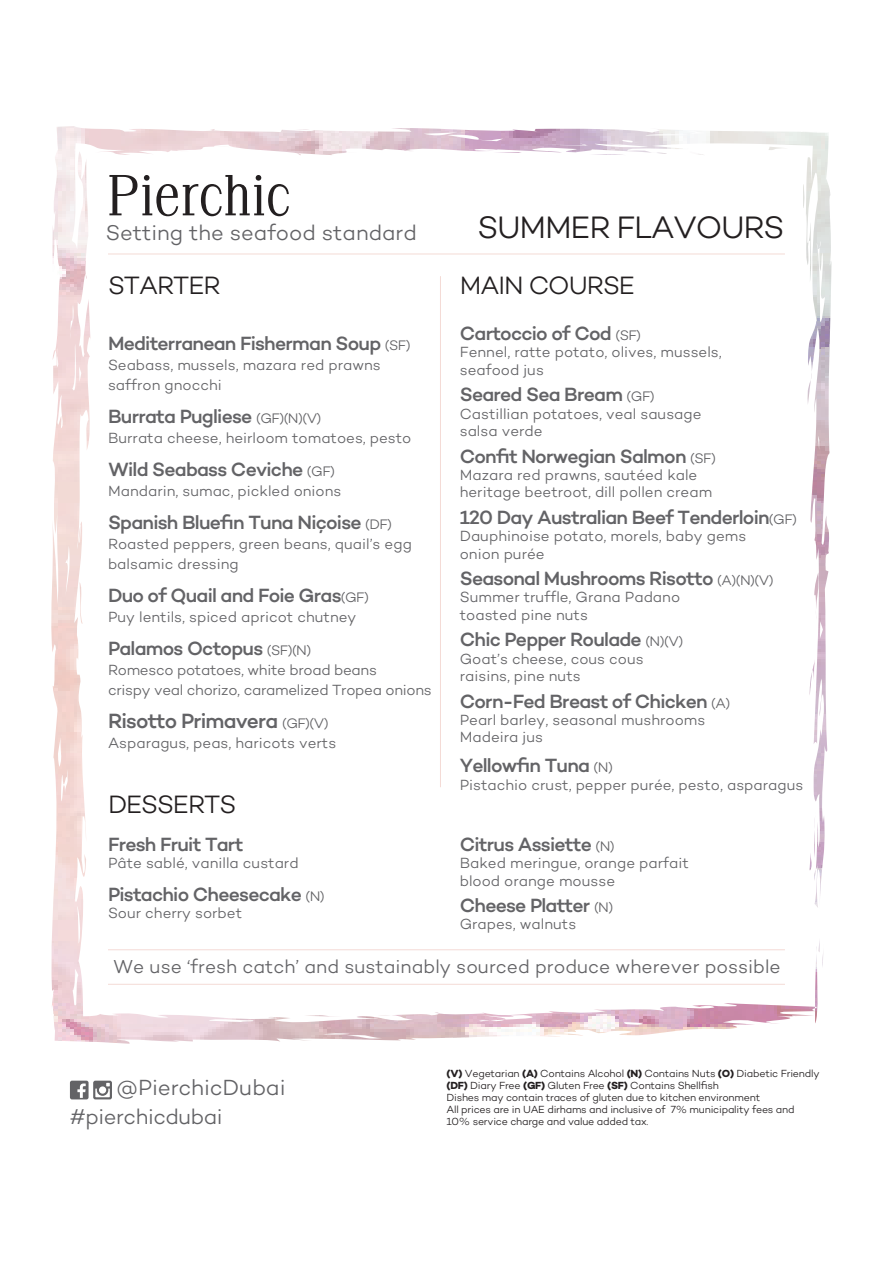
<style>
.page{position:relative;width:893px;height:1263px;background:#fff}
.page>*{position:absolute;margin:0;border:0;box-sizing:border-box;transform-origin:0 0}
.t1{font:300 31.5px "Campton";letter-spacing:-.04em;color:#231f20}
.t2{font:300 25.5px "Campton";letter-spacing:-.04em;color:#231f20}
.t3{font:300 22.35px "Campton";letter-spacing:-.005em;color:#636366}
.t4{font:300 21.75px "Campton";color:#636366}
.t5{font:300 21.75px "Campton";letter-spacing:-.02em;color:#636366}
.t6{font:500 21px "Campton";letter-spacing:-.04em;color:#636366}
.t7{font:500 19.5px "Campton";letter-spacing:-.04em;color:#636366}
.t8{font:300 19.05px "Campton";color:#636366}
.t9{font:300 15px/17.4px "Campton";color:#636366}
.t10{font:300 15px/20.4px "Campton";letter-spacing:-.02em;color:#636366}
.t11{font:300 10.5px/12px "Campton";letter-spacing:-.02em;color:#231f20}
.s1{font-weight:300;font-size:14.1px}
.s2{font-weight:700}
</style>
<div class="page">
<img style="left:51px;top:127px;width:771px;height:917px">
<svg style="left:109px;top:175px;width:180px;height:41px"></svg>
<hr style="left:108px;top:254px;width:677px;height:1px;background:#f4dbd6">
<hr style="left:440px;top:276px;width:1px;height:511px;background:#f4dbd6">
<svg style="left:70px;top:1081px;width:42px;height:18px"></svg>
<hr style="left:108px;top:949px;width:677px;height:1px;background:#f4dbd6">
<hr style="left:108px;top:984px;width:677px;height:1px;background:#f4dbd6">
<h3 class="t4" style="left:106px;top:219px;width:313px">Setting the seafood standard</h3>
<h1 class="t1" style="left:478px;top:208px;width:308px">SUMMER FLAVOURS</h1>
<h2 class="t2" style="left:108px;top:270px;width:114px">STARTER</h2>
<h3 class="t7" style="left:108px;top:331px;width:304px">Mediterranean Fisherman Soup <span class="s1">(SF)</span></h3>
<p class="t9" style="left:108px;top:354px;width:274px;line-height:20.4px">Seabass, mussels, mazara red prawns saffron gnocchi</p>
<h3 class="t7" style="left:108px;top:404px;width:215px">Burrata Pugliese <span class="s1">(GF)(N)(V)</span></h3>
<p class="t9" style="left:108px;top:429px;width:305px">Burrata cheese, heirloom tomatoes, pesto</p>
<h3 class="t7" style="left:108px;top:457px;width:228px">Wild Seabass Ceviche <span class="s1">(GF)</span></h3>
<p class="t9" style="left:108px;top:482px;width:235px">Mandarin, sumac, pickled onions</p>
<h3 class="t7" style="left:108px;top:510px;width:286px">Spanish Bluefin Tuna Niçoise <span class="s1">(DF)</span></h3>
<p class="t9" style="left:108px;top:533px;width:305px;line-height:20.4px">Roasted peppers, green beans, quail’s egg balsamic dressing</p>
<h3 class="t7" style="left:108px;top:583px;width:262px">Duo of Quail and Foie Gras<span class="s1">(GF)</span></h3>
<p class="t9" style="left:108px;top:608px;width:250px">Puy lentils, spiced apricot chutney</p>
<h3 class="t7" style="left:108px;top:636px;width:205px">Palamos Octopus <span class="s1">(SF)(N)</span></h3>
<p class="t10" style="left:108px;top:659px;width:325px">Romesco potatoes, white broad beans<br>crispy veal chorizo, caramelized Tropea onions</p>
<h3 class="t6" style="left:108px;top:707px;width:222px">Risotto Primavera <span class="s1">(GF)(V)</span></h3>
<p class="t9" style="left:108px;top:734px;width:230px">Asparagus, peas, haricots verts</p>
<h2 class="t2" style="left:108px;top:788px;width:130px">DESSERTS</h2>
<h3 class="t7" style="left:108px;top:832px;width:137px">Fresh Fruit Tart</h3>
<p class="t9" style="left:108px;top:854px;width:192px">Pâte sablé, vanilla custard</p>
<h3 class="t7" style="left:108px;top:881px;width:218px">Pistachio Cheesecake <span class="s1">(N)</span></h3>
<p class="t9" style="left:108px;top:904px;width:136px">Sour cherry sorbet</p>
<h2 class="t2" style="left:460px;top:270px;width:177px">MAIN COURSE</h2>
<h3 class="t7" style="left:460px;top:321px;width:183px">Cartoccio of Cod <span class="s1">(SF)</span></h3>
<p class="t9" style="left:460px;top:343px;width:263px">Fennel, ratte potato, olives, mussels, seafood jus</p>
<h3 class="t7" style="left:460px;top:382px;width:196px">Seared Sea Bream <span class="s1">(GF)</span></h3>
<p class="t9" style="left:460px;top:405px;width:243px">Castillian potatoes, veal sausage salsa verde</p>
<h3 class="t7" style="left:460px;top:444px;width:258px">Confit Norwegian Salmon <span class="s1">(SF)</span></h3>
<p class="t9" style="left:460px;top:466px;width:254px">Mazara red prawns, sautéed kale heritage beetroot, dill pollen cream</p>
<h3 class="t7" style="left:460px;top:505px;width:339px">120 Day Australian Beef Tenderloin<span class="s1">(GF)</span></h3>
<p class="t9" style="left:460px;top:527px;width:288px">Dauphinoise potato, morels, baby gems onion purée</p>
<h3 class="t7" style="left:460px;top:566px;width:315px">Seasonal Mushrooms Risotto <span class="s1">(A)(N)(V)</span></h3>
<p class="t9" style="left:460px;top:588px;width:222px">Summer truffle, Grana Padano toasted pine nuts</p>
<h3 class="t7" style="left:460px;top:627px;width:225px">Chic Pepper Roulade <span class="s1">(N)(V)</span></h3>
<p class="t9" style="left:460px;top:650px;width:185px">Goat’s cheese, cous cous raisins, pine nuts</p>
<h3 class="t7" style="left:460px;top:688px;width:272px">Corn-Fed Breast of Chicken <span class="s1">(A)</span></h3>
<p class="t9" style="left:460px;top:711px;width:247px">Pearl barley, seasonal mushrooms<br>Madeira jus</p>
<h3 class="t7" style="left:460px;top:753px;width:155px">Yellowfin Tuna <span class="s1">(N)</span></h3>
<p class="t9" style="left:460px;top:776px;width:345px">Pistachio crust, pepper purée, pesto, asparagus</p>
<h3 class="t7" style="left:460px;top:832px;width:157px">Citrus Assiette <span class="s1">(N)</span></h3>
<p class="t9" style="left:460px;top:854px;width:231px">Baked meringue, orange parfait blood orange mousse</p>
<h3 class="t7" style="left:460px;top:893px;width:155px">Cheese Platter <span class="s1">(N)</span></h3>
<p class="t9" style="left:460px;top:915px;width:118px">Grapes, walnuts</p>
<p class="t8" style="left:113px;top:954px;width:669px">We use ‘fresh catch’ and sustainably sourced produce wherever possible</p>
<p class="t11" style="left:446px;top:1067px;width:375px"><span class="s2">(V)</span> Vegetarian <span class="s2">(A)</span> Contains Alcohol <span class="s2">(N)</span> Contains Nuts <span class="s2">(O)</span> Diabetic Friendly <span class="s2">(DF)</span> Diary Free <span class="s2">(GF)</span> Gluten Free <span class="s2">(SF)</span> Contains Shellfish<br>Dishes may contain traces of gluten due to kitchen environment<br>All prices are in UAE dirhams and inclusive of 7% municipality fees and</p>
<h3 class="t3" style="left:116px;top:1074px;width:171px">@PierchicDubai</h3>
<h3 class="t5" style="left:70px;top:1103px;width:154px">#pierchicdubai</h3>
<p class="t11" style="left:446px;top:1115px;width:203px">10% service charge and value added tax.</p>
</div>
